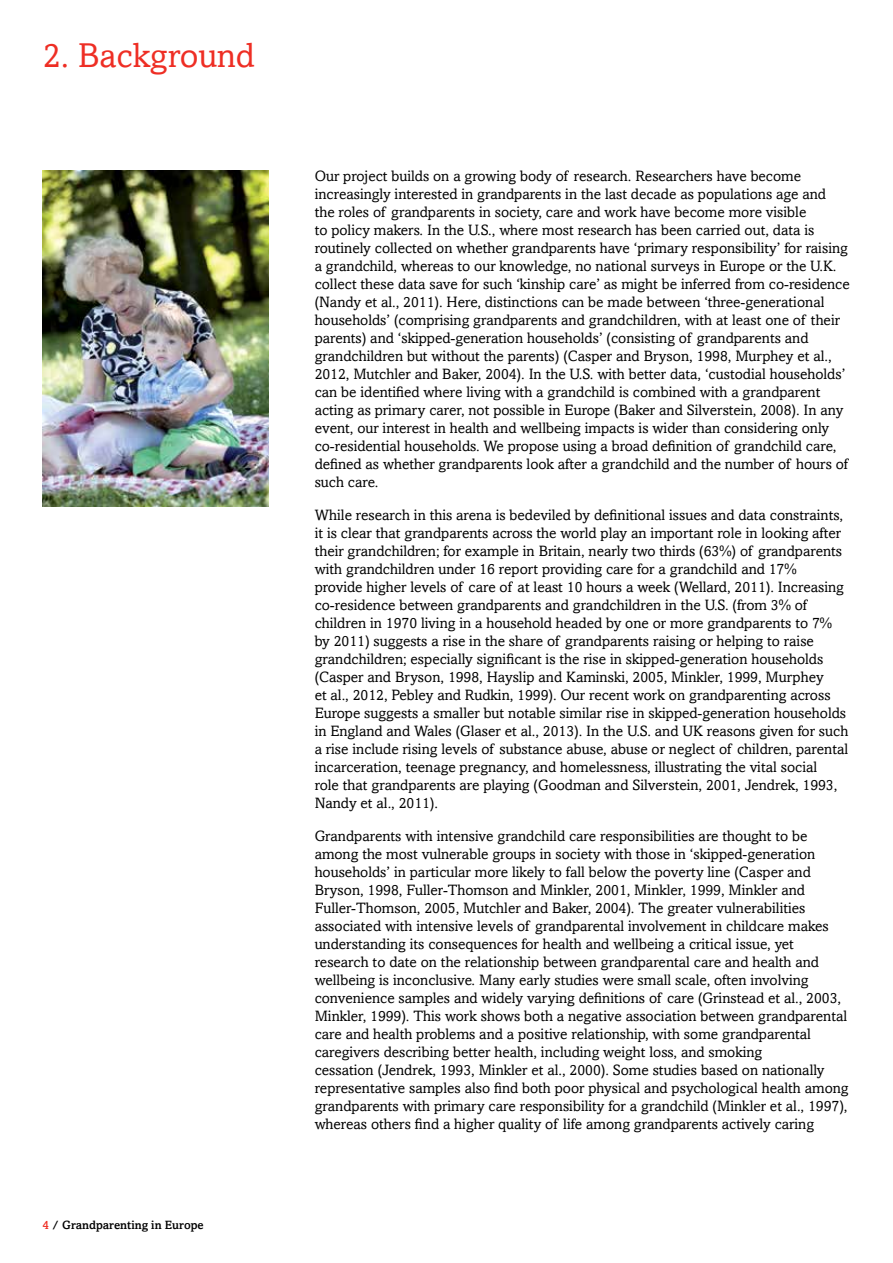
<style>
.page{position:relative;width:893px;height:1263px;background:#fff}
.page>*{position:absolute;margin:0;border:0;box-sizing:border-box;transform-origin:0 0}
.t1{font:34.5px "Amasis";color:#ee2e24}
.t2{font:15px/18px "Amasis";color:#000}
.t3{font:500 12px "Amasis";color:#000}
.s1{color:#ee2e24}
</style>
<div class="page">
<img style="left:43px;top:170px;width:225px;height:336px">
<h1 class="t1" style="left:43px;top:35px;width:213px">2. Background</h1>
<p class="t3" style="left:43px;top:1218px;width:163px"><span class="s1">4</span> / Grandparenting in Europe</p>
<p class="t2" style="left:315px;top:167px;width:537px">Our project builds on a growing body of research. Researchers have become increasingly interested in grandparents in the last decade as populations age and the roles of grandparents in society, care and work have become more visible<br>to policy makers. In the U.S., where most research has been carried out, data is routinely collected on whether grandparents have ‘primary responsibility’ for raising a grandchild, whereas to our knowledge, no national surveys in Europe or the U.K. collect these data save for such ‘kinship care’ as might be inferred from co-residence (Nandy et al., 2011). Here, distinctions can be made between ‘three-generational households’ (comprising grandparents and grandchildren, with at least one of their parents) and ‘skipped-generation households’ (consisting of grandparents and grandchildren but without the parents) (Casper and Bryson, 1998, Murphey et al., 2012, Mutchler and Baker, 2004). In the U.S. with better data, ‘custodial households’ can be identified where living with a grandchild is combined with a grandparent acting as primary carer, not possible in Europe (Baker and Silverstein, 2008). In any event, our interest in health and wellbeing impacts is wider than considering only co-residential households. We propose using a broad definition of grandchild care, defined as whether grandparents look after a grandchild and the number of hours of such care.</p>
<p class="t2" style="left:315px;top:505px;width:535px">While research in this arena is bedeviled by definitional issues and data constraints, it is clear that grandparents across the world play an important role in looking after their grandchildren; for example in Britain, nearly two thirds (63%) of grandparents with grandchildren under 16 report providing care for a grandchild and 17% provide higher levels of care of at least 10 hours a week (Wellard, 2011). Increasing co-residence between grandparents and grandchildren in the U.S. (from 3% of children in 1970 living in a household headed by one or more grandparents to 7% by 2011) suggests a rise in the share of grandparents raising or helping to raise grandchildren; especially significant is the rise in skipped-generation households (Casper and Bryson, 1998, Hayslip and Kaminski, 2005, Minkler, 1999, Murphey<br>et al., 2012, Pebley and Rudkin, 1999). Our recent work on grandparenting across Europe suggests a smaller but notable similar rise in skipped-generation households in England and Wales (Glaser et al., 2013). In the U.S. and UK reasons given for such a rise include rising levels of substance abuse, abuse or neglect of children, parental incarceration, teenage pregnancy, and homelessness, illustrating the vital social<br>role that grandparents are playing (Goodman and Silverstein, 2001, Jendrek, 1993, Nandy et al., 2011).</p>
<p class="t2" style="left:315px;top:826px;width:535px">Grandparents with intensive grandchild care responsibilities are thought to be among the most vulnerable groups in society with those in ‘skipped-generation households’ in particular more likely to fall below the poverty line (Casper and Bryson, 1998, Fuller-Thomson and Minkler, 2001, Minkler, 1999, Minkler and Fuller-Thomson, 2005, Mutchler and Baker, 2004). The greater vulnerabilities associated with intensive levels of grandparental involvement in childcare makes understanding its consequences for health and wellbeing a critical issue, yet research to date on the relationship between grandparental care and health and wellbeing is inconclusive. Many early studies were small scale, often involving convenience samples and widely varying definitions of care (Grinstead et al., 2003, Minkler, 1999). This work shows both a negative association between grandparental care and health problems and a positive relationship, with some grandparental caregivers describing better health, including weight loss, and smoking<br>cessation (Jendrek, 1993, Minkler et al., 2000). Some studies based on nationally representative samples also find both poor physical and psychological health among grandparents with primary care responsibility for a grandchild (Minkler et al., 1997), whereas others find a higher quality of life among grandparents actively caring</p>
</div>
